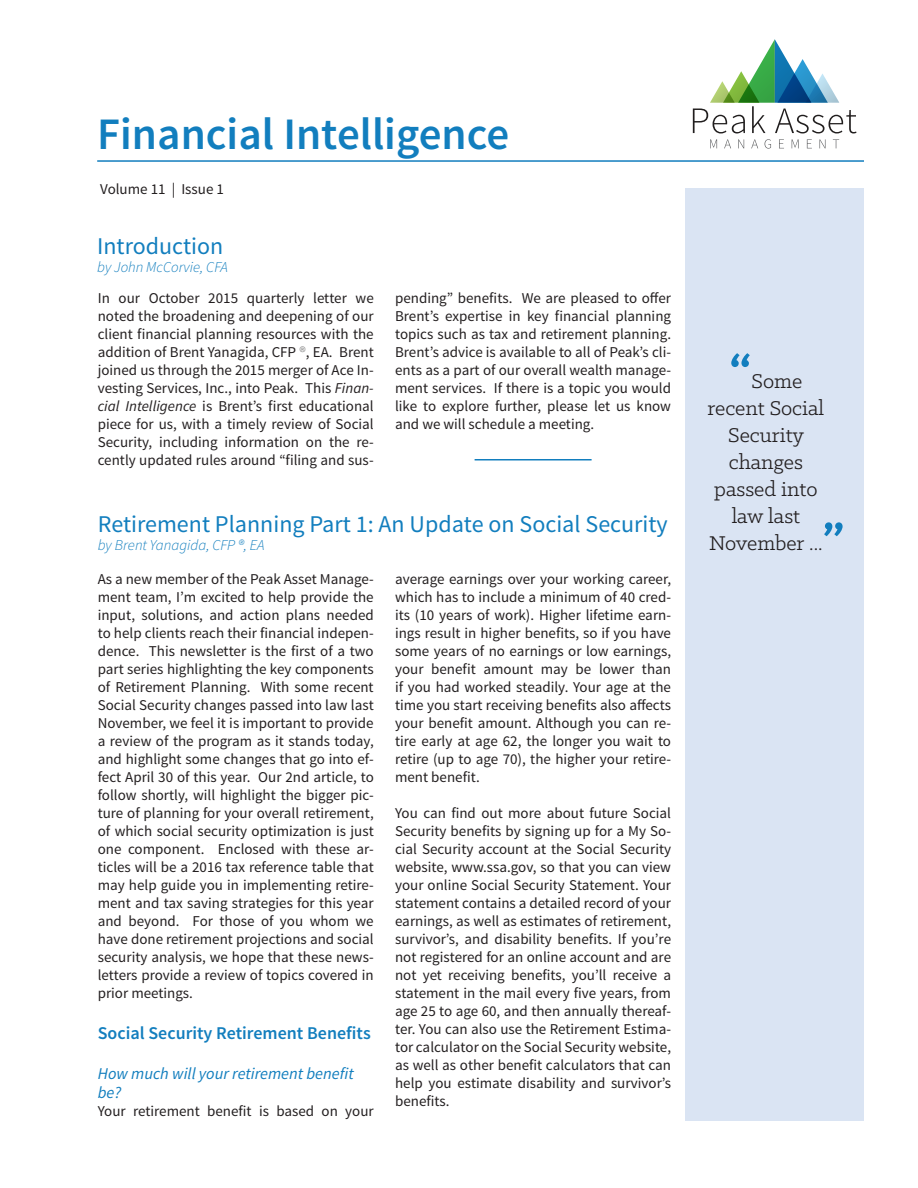
<style>
.page{position:relative;width:918px;height:1188px;background:#fff}
.page>*{position:absolute;margin:0;border:0;box-sizing:border-box;transform-origin:0 0}
.t1{font:700 54px "Klinic Slab";color:#127ebe}
.t2{font:600 45px "Source Sans Pro";color:#127ebe}
.t3{font:24px "Source Sans Pro";color:#127ebe}
.t4{font:22.5px "Klinic Slab";color:#231f20}
.t5{font:600 18px "Source Sans Pro";color:#127ebe}
.t6{font:italic 16.5px/19.8px "Source Sans Pro";color:#127ebe}
.t7{font:15px/18px "Source Sans Pro";color:#231f20;text-align:justify}
.t8{font:italic 300 15px "Source Sans Pro";color:#127ebe}
.s1{color:#888}
.s2{font-style:italic}
</style>
<div class="page">
<hr style="left:97px;top:160px;width:767px;height:2px;background:#127ebe">
<div style="left:685px;top:188px;width:179px;height:932px;background:#dae4f3"></div>
<svg style="left:710px;top:139px;width:7px;height:9px"></svg>
<svg style="left:724px;top:139px;width:7px;height:9px"></svg>
<svg style="left:738px;top:139px;width:6px;height:9px"></svg>
<svg style="left:751px;top:139px;width:7px;height:9px"></svg>
<svg style="left:765px;top:139px;width:6px;height:10px"></svg>
<svg style="left:779px;top:139px;width:5px;height:9px"></svg>
<svg style="left:792px;top:139px;width:7px;height:9px"></svg>
<svg style="left:807px;top:139px;width:5px;height:9px"></svg>
<svg style="left:819px;top:139px;width:7px;height:9px"></svg>
<svg style="left:833px;top:139px;width:6px;height:9px"></svg>
<svg style="left:693px;top:39px;width:164px;height:94px"></svg>
<hr style="left:475px;top:459px;width:117px;height:1px;background:#127ebe">
<h2 class="t2" style="left:97px;top:105px;width:414px">Financial Intelligence</h2>
<p class="t7" style="left:100px;top:181px;width:125px">Volume 11 | Issue 1</p>
<h3 class="t3" style="left:97px;top:231px;width:128px">Introduction</h3>
<p class="t8" style="left:97px;top:258px;width:132px">by John McCorvie, CFA</p>
<p class="t7" style="left:98px;top:289px;width:278px">In our October 2015 quarterly letter we noted the broadening and deepening of our client financial planning resources with the addition of Brent Yanagida, CFP <span class="s1">®</span>, EA. Brent joined us through the 2015 merger of Ace In&shy;vesting Services, Inc., into Peak. This <span class="s2">Finan&shy;cial Intelligence</span> is Brent’s first educational piece for us, with a timely review of Social Security, including information on the re&shy;cently updated rules around “filing and sus-</p>
<p class="t7" style="left:395px;top:289px;width:278px">pending” benefits. We are pleased to offer Brent’s expertise in key financial planning topics such as tax and retirement planning.<br>Brent’s advice is available to all of Peak’s cli&shy;ents as a part of our overall wealth manage&shy;ment services. If there is a topic you would like to explore further, please let us know and we will schedule a meeting.</p>
<p class="t3" style="left:98px;top:510px;width:571px">Retirement Planning Part 1: An Update on Social Security</p>
<p class="t8" style="left:98px;top:536px;width:168px">by Brent Yanagida, CFP ®, EA</p>
<p class="t7" style="left:98px;top:570px;width:278px">As a new member of the Peak Asset Manage&shy;ment team, I’m excited to help provide the input, solutions, and action plans needed to help clients reach their financial indepen&shy;dence. This newsletter is the first of a two part series highlighting the key components of Retirement Planning. With some recent Social Security changes passed into law last November, we feel it is important to provide a review of the program as it stands today, and highlight some changes that go into ef&shy;fect April 30 of this year. Our 2nd article, to follow shortly, will highlight the bigger pic&shy;ture of planning for your overall retirement, of which social security optimization is just one component. Enclosed with these ar&shy;ticles will be a 2016 tax reference table that may help guide you in implementing retire&shy;ment and tax saving strategies for this year and beyond. For those of you whom we have done retirement projections and social security analysis, we hope that these news&shy;letters provide a review of topics covered in prior meetings.</p>
<p class="t5" style="left:98px;top:1022px;width:275px">Social Security Retirement Benefits</p>
<p class="t6" style="left:98px;top:1063px;width:257px">How much will your retirement benefit be?</p>
<p class="t7" style="left:98px;top:1103px;width:277px">Your retirement benefit is based on your</p>
<p class="t7" style="left:395px;top:570px;width:278px">average earnings over your working career, which has to include a minimum of 40 cred&shy;its (10 years of work). Higher lifetime earn&shy;ings result in higher benefits, so if you have some years of no earnings or low earnings, your benefit amount may be lower than if you had worked steadily. Your age at the time you start receiving benefits also affects your benefit amount. Although you can re&shy;tire early at age 62, the longer you wait to retire (up to age 70), the higher your retire&shy;ment benefit.</p>
<p class="t7" style="left:395px;top:804px;width:278px">You can find out more about future Social Security benefits by signing up for a My So&shy;cial Security account at the Social Security website, www.ssa.gov, so that you can view your online Social Security Statement. Your statement contains a detailed record of your earnings, as well as estimates of retirement, survivor’s, and disability benefits. If you’re not registered for an online account and are not yet receiving benefits, you’ll receive a statement in the mail every five years, from age 25 to age 60, and then annually thereaf&shy;ter. You can also use the Retirement Estima&shy;tor calculator on the Social Security website, as well as other benefit calculators that can help you estimate disability and survivor’s benefits.</p>
<h1 class="t1" style="left:729px;top:336px;width:24px">“</h1>
<h3 class="t4" style="left:752px;top:367px;width:52px">Some</h3>
<h3 class="t4" style="left:708px;top:394px;width:118px">recent Social</h3>
<h3 class="t4" style="left:728px;top:421px;width:77px">Security</h3>
<h3 class="t4" style="left:729px;top:448px;width:76px">changes</h3>
<h3 class="t4" style="left:714px;top:475px;width:105px">passed into</h3>
<h3 class="t4" style="left:732px;top:502px;width:70px">law last</h3>
<h3 class="t4" style="left:709px;top:529px;width:115px">November ...</h3>
<h1 class="t1" style="left:822px;top:505px;width:23px">”</h1>
</div>
